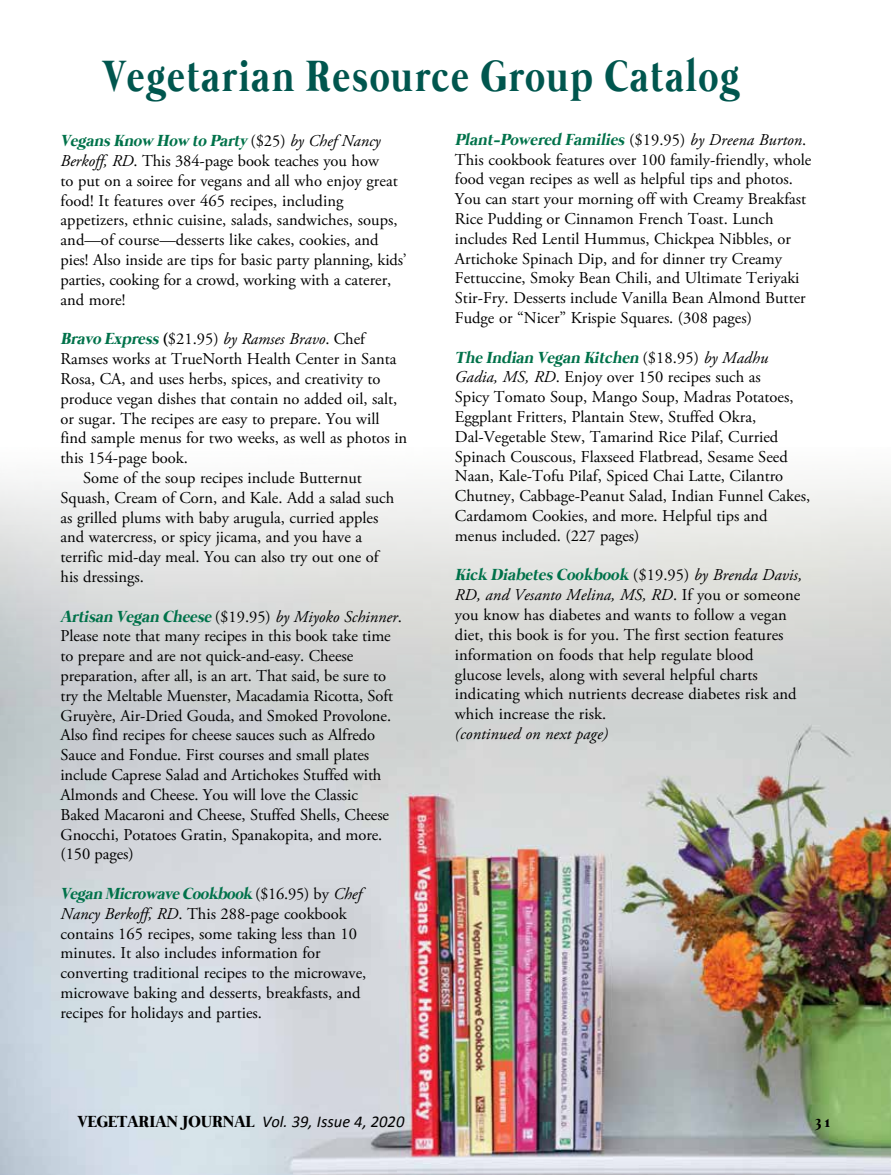
<style>
.page{position:relative;width:891px;height:1175px;background:#fff}
.page>*{position:absolute;margin:0;border:0;box-sizing:border-box;transform-origin:0 0}
.t1{font:700 45px "Mermaid";letter-spacing:.05em;color:#00564e;scale:.85 1}
.t2{font:16.5px/19.8px "Adobe Garamond Pro";color:#000}
.t3{font:italic 700 16.5px "Mermaid";color:#00724a}
.t4{font:italic 16.5px "Calibri";color:#000}
.t5{font:italic 16.5px "Adobe Garamond Pro";letter-spacing:.005em;color:#000}
.t6{font:700 16.5px "Mermaid";color:#000}
.s1{font-family:"Adobe Garamond Pro";font-weight:400;font-style:normal;color:#000}
.s2{font-family:"Adobe Garamond Pro";font-weight:400;color:#000}
.s3{font-style:italic}
.s4{font-family:"Mermaid";font-weight:700;color:#00724a}
.s5{font-weight:700;font-style:normal}
.s6{font-style:normal}
.s7{font-family:"Mermaid";font-weight:700;font-style:normal}
</style>
<div class="page">
<img style="left:1px;top:480px;width:889px;height:694px">
<h1 class="t1" style="left:103px;top:50px;width:750px">Vegetarian Resource Group Catalog</h1>
<p class="t3" style="left:455px;top:130px;width:353px">Plant-Powered Families<span class="s1">($19.95)</span> <span class="s2">by Dreena Burton</span><span class="s1">.</span></p>
<p class="t2" style="left:455px;top:150px;width:358px">This cookbook features over 100 family-friendly, whole food vegan recipes as well as helpful tips and photos.<br>You can start your morning off with Creamy Breakfast Rice Pudding or Cinnamon French Toast. Lunch includes Red Lentil Hummus, Chickpea Nibbles, or Artichoke Spinach Dip, and for dinner try Creamy Fettuccine, Smoky Bean Chili, and Ultimate Teriyaki Stir-Fry. Desserts include Vanilla Bean Almond Butter Fudge or “Nicer” Krispie Squares. (308 pages)</p>
<p class="t3" style="left:455px;top:348px;width:315px">The Indian Vegan Kitchen <span class="s1">( $ 1 8 . 9 5 )</span> <span class="s2">by Ma dh u</span></p>
<p class="t2" style="left:455px;top:368px;width:357px"><span class="s3">Gadia, MS, RD</span>. Enjoy over 150 recipes such as<br>Spicy Tomato Soup, Mango Soup, Madras Potatoes, Eggplant Fritters, Plantain Stew, Stuffed Okra, Dal-Vegetable Stew, Tamarind Rice Pilaf, Curried Spinach Couscous, Flaxseed Flatbread, Sesame Seed Naan, Kale-Tofu Pilaf, Spiced Chai Latte, Cilantro Chutney, Cabbage-Peanut Salad, Indian Funnel Cakes, Cardamom Cookies, and more. Helpful tips and menus included. (227 pages)</p>
<p class="t3" style="left:455px;top:565px;width:349px">Kick Diabetes Cookbook <span class="s1">($19.95)</span> <span class="s2">by Brenda Davis,</span></p>
<p class="t2" style="left:455px;top:586px;width:347px"><span class="s3">RD, and Vesanto Melina, MS, RD</span>. If you or someone you know has diabetes and wants to follow a vegan diet, this book is for you. The first section features information on foods that help regulate blood glucose levels, along with several helpful charts indicating which nutrients decrease diabetes risk and which increase the risk.</p>
<p class="t5" style="left:455px;top:724px;width:155px">(continued on next page)</p>
<p class="t3" style="left:61px;top:131px;width:322px">VegansKnow How to Party <span class="s1">( $ 2 5 )</span> <span class="s2">by Ch ef Na n cy</span></p>
<p class="t2" style="left:61px;top:151px;width:348px"><span class="s3">Berkoff, RD</span>. This 384-page book teaches you how<br>to put on a soiree for vegans and all who enjoy great food! It features over 465 recipes, including appetizers, ethnic cuisine, salads, sandwiches, soups, and—of course—desserts like cakes, cookies, and pies! Also inside are tips for basic party planning, kids’ parties, cooking for a crowd, working with a caterer, and more!</p>
<p class="t5" style="left:61px;top:329px;width:308px"><span class="s4">Bravo Express</span><span class="s5">(</span><span class="s6">$21.95)</span> by Ramses Bravo<span class="s6">. Chef</span></p>
<p class="t2" style="left:61px;top:349px;width:338px">Ramses works at TrueNorth Health Center in Santa</p>
<p class="t2" style="left:61px;top:369px;width:322px">Rosa, CA, and uses herbs, spices, and creativity to</p>
<p class="t2" style="left:61px;top:389px;width:338px">produce vegan dishes that contain no added oil, salt,</p>
<p class="t2" style="left:61px;top:409px;width:321px">or sugar. The recipes are easy to prepare. You will</p>
<p class="t2" style="left:61px;top:429px;width:348px">find sample menus for two weeks, as well as photos in</p>
<p class="t2" style="left:61px;top:448px;width:129px">this 154-page book.</p>
<p class="t2" style="left:83px;top:468px;width:280px">Some of the soup recipes include Butternut</p>
<p class="t2" style="left:61px;top:488px;width:335px">Squash, Cream of Corn, and Kale. Add a salad such</p>
<p class="t2" style="left:61px;top:508px;width:319px">as grilled plums with baby arugula, curried apples</p>
<p class="t2" style="left:61px;top:528px;width:303px">and watercress, or spicy jicama, and you have a</p>
<p class="t2" style="left:61px;top:547px;width:322px">terrific mid-day meal. You can also try out one of</p>
<p class="t2" style="left:61px;top:567px;width:85px">his dressings.</p>
<p class="t3" style="left:61px;top:606px;width:343px">Artisan Vegan Cheese<span class="s1">($19.95)</span> <span class="s2">by Miyoko Schinner</span><span class="s1">.</span></p>
<p class="t2" style="left:61px;top:627px;width:334px">Please note that many recipes in this book take time to prepare and are not quick-and-easy. Cheese preparation, after all, is an art. That said, be sure to try the Meltable Muenster, Macadamia Ricotta, Soft Gruyère, Air-Dried Gouda, and Smoked Provolone.<br>Also find recipes for cheese sauces such as Alfredo Sauce and Fondue. First courses and small plates include Caprese Salad and Artichokes Stuffed with Almonds and Cheese. You will love the Classic Baked Macaroni and Cheese, Stuffed Shells, Cheese Gnocchi, Potatoes Gratin, Spanakopita, and more. (150 pages)</p>
<p class="t3" style="left:61px;top:884px;width:303px">Vegan MicrowaveCookbook <span class="s1">( $ 1 6 . 9 5 ) b y</span> <span class="s2">Ch ef</span></p>
<p class="t2" style="left:61px;top:904px;width:307px"><span class="s3">Nancy Berkoff, RD</span>. This 288-page cookbook contains 165 recipes, some taking less than 10 minutes. It also includes information for converting traditional recipes to the microwave, microwave baking and desserts, breakfasts, and recipes for holidays and parties.</p>
<p class="t4" style="left:57px;top:1102px;width:328px"><span class="s7">VEGETARIAN JOURNAL</span> Vol. 39, Issue 4, 2020</p>
<p class="t4" style="left:78px;top:1110px;width:328px"><span class="s7">VEGETARIAN JOURNAL</span> Vol. 39, Issue 4, 2020</p>
<p class="t6" style="left:814px;top:1112px;width:20px">31</p>
</div>
